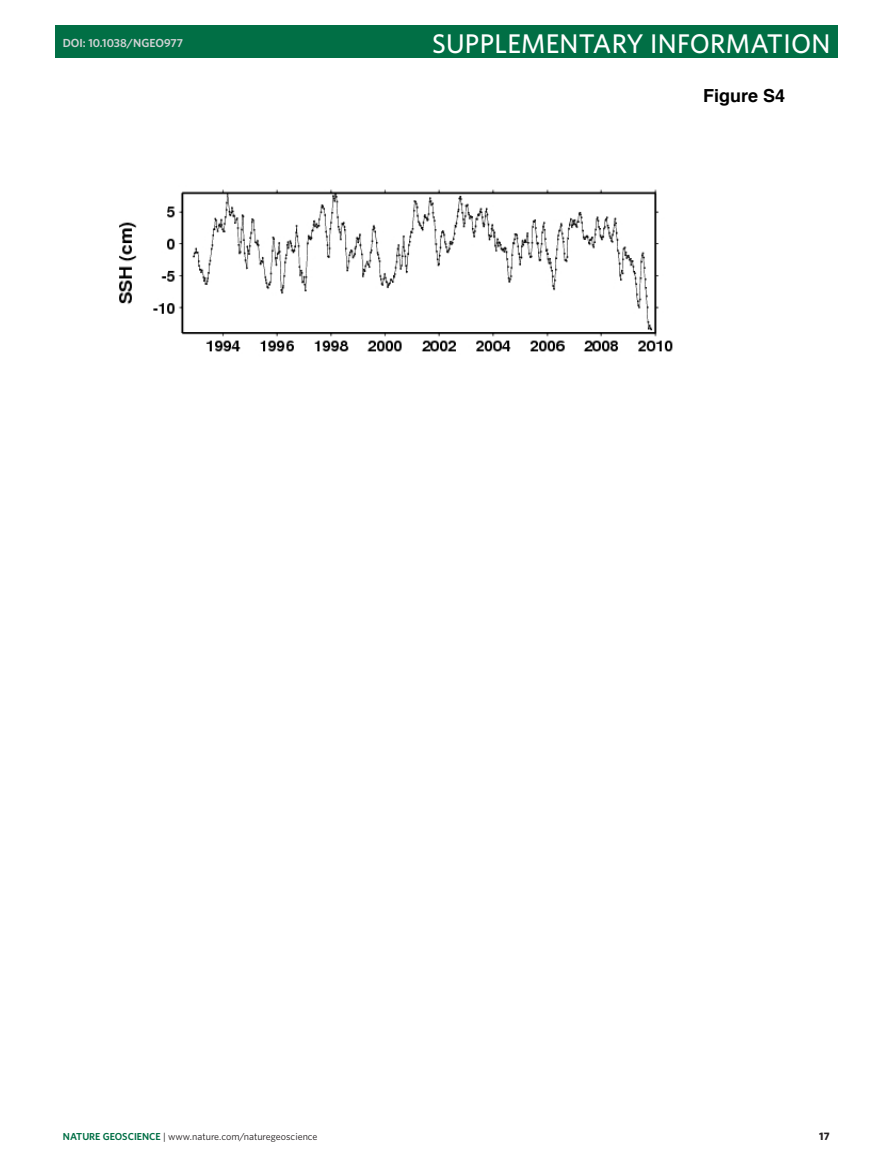
<style>
.page{position:relative;width:893px;height:1174px;background:#fff}
.page>*{position:absolute;margin:0;border:0;box-sizing:border-box;transform-origin:0 0}
.t1{font:500 27px "Whitney";color:#fff}
.t2{font:700 18px "Helvetica";color:#000}
.t3{font:600 11.7px "Whitney";color:#d1d2d4}
.t4{font:700 10.8px "Whitney";color:#231f20}
.t5{font:10.2px "Whitney";color:#231f20}
.s1{font-weight:600;color:#016f45}
</style>
<div class="page">
<div style="left:55px;top:25px;width:783px;height:33px;background:#016f45"></div>
<img style="left:119px;top:189px;width:554px;height:163px">
<p class="t3" style="left:63px;top:35px;width:122px">DOI: 10.1038/NGEO977</p>
<h1 class="t1" style="left:432px;top:25px;width:18px">SUPPLEMENTARY</h1>
<h1 class="t1" style="left:650px;top:25px;width:17px">INFORMATION</h1>
<h2 class="t2" style="left:703px;top:81px;width:84px">Figure S4</h2>
<p class="t5" style="left:63px;top:1129px;width:256px"><span class="s1">NATURE GEOSCIENCE</span> | www.nature.com/naturegeoscience</p>
<p class="t4" style="left:819px;top:1128px;width:12px">17</p>
</div>
